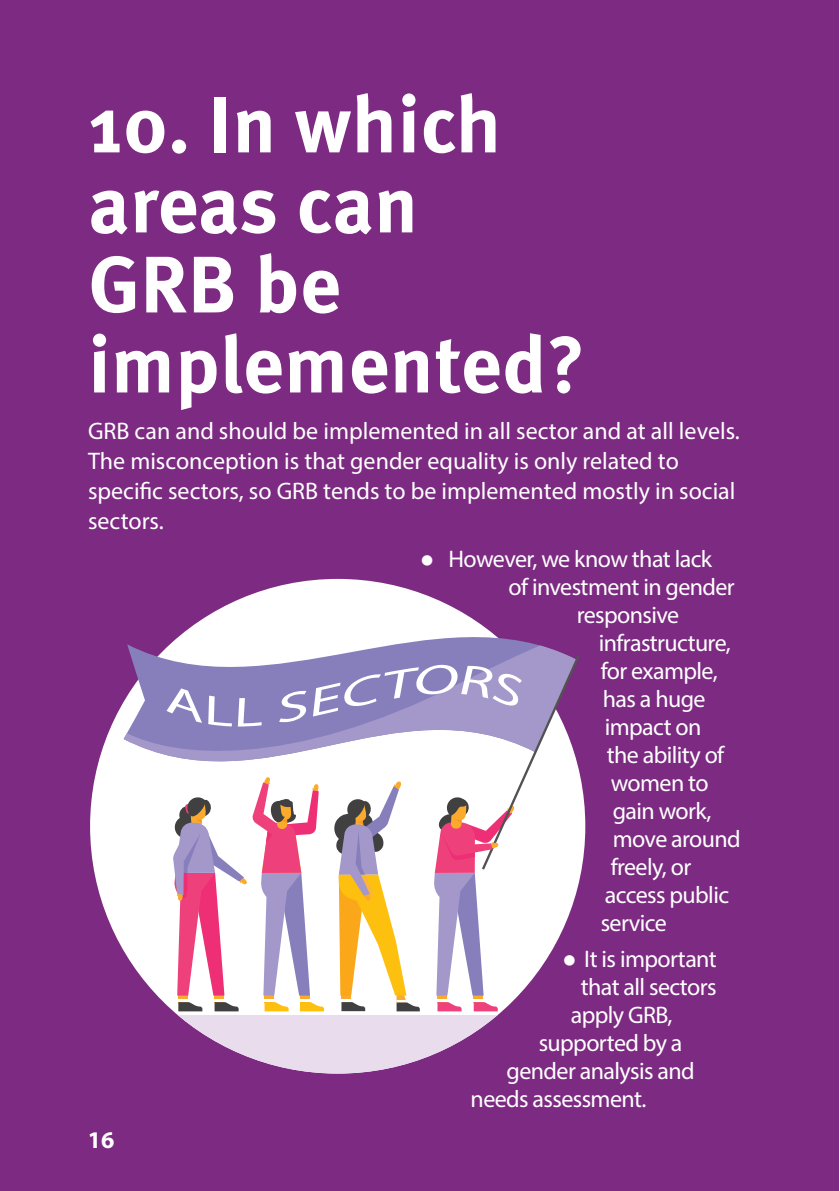
<style>
.page{position:relative;width:840px;height:1191px;background:#fff}
.page>*{position:absolute;margin:0;border:0;box-sizing:border-box;transform-origin:0 0}
.title_big_grb{font:700 80px "Meta Pro";color:#fff}
.body_sample_GRB{font:24px "Myriad Pro";letter-spacing:-.025em;color:#fff}
.body_sample_GRB-2{font:24px/30px "Myriad Pro";color:#fff}
.t1{font:700 24px "Myriad Pro";color:#fff}
</style>
<div class="page">
<div style="left:0;top:0;width:838px;height:1191px;background:#7d2a82"></div>
<div style="left:90px;top:579px;width:495px;height:494px;background:#fff;border-radius:50%"></div>
<svg style="left:177px;top:1015px;width:321px;height:58px;fill:#e8dced"></svg>
<svg style="left:127px;top:588px;width:411px;height:57px"></svg>
<svg style="left:124px;top:645px;width:438px;height:110px;fill:#867fbc"></svg>
<svg style="left:166px;top:653px;width:415px;height:358px"></svg>
<p class="title_big_grb" style="left:88px;top:74px;width:414px">10. In which</p>
<p class="title_big_grb" style="left:88px;top:154px;width:331px">areas can</p>
<p class="title_big_grb" style="left:88px;top:234px;width:254px">GRB be</p>
<p class="title_big_grb" style="left:88px;top:314px;width:498px">implemented?</p>
<p class="body_sample_GRB-2" style="left:88px;top:416px;width:653px">GRB can and should be implemented in all sector and at all levels.<br>The misconception is that gender equality is only related to specific sectors, so GRB tends to be implemented mostly in social sectors.</p>
<p class="t1" style="left:88px;top:1126px;width:28px">16</p>
<p class="body_sample_GRB" style="left:448px;top:544px;width:265px">However, we know that lack</p>
<p class="body_sample_GRB" style="left:508px;top:572px;width:227px">of investment in gender</p>
<p class="body_sample_GRB" style="left:576px;top:600px;width:104px">responsive</p>
<p class="body_sample_GRB" style="left:598px;top:628px;width:133px">infrastructure,</p>
<p class="body_sample_GRB" style="left:600px;top:656px;width:118px">for example,</p>
<p class="body_sample_GRB" style="left:602px;top:684px;width:104px">has a huge</p>
<p class="body_sample_GRB" style="left:604px;top:712px;width:98px">impact on</p>
<p class="body_sample_GRB" style="left:606px;top:740px;width:119px">the ability of</p>
<p class="body_sample_GRB" style="left:610px;top:768px;width:99px">women to</p>
<p class="body_sample_GRB" style="left:612px;top:796px;width:100px">gain work,</p>
<p class="body_sample_GRB" style="left:612px;top:824px;width:129px">move around</p>
<p class="body_sample_GRB" style="left:610px;top:852px;width:82px">freely, or</p>
<p class="body_sample_GRB" style="left:604px;top:880px;width:126px">access public</p>
<p class="body_sample_GRB" style="left:600px;top:908px;width:68px">service</p>
<p class="body_sample_GRB" style="left:584px;top:944px;width:134px">It is important</p>
<p class="body_sample_GRB" style="left:580px;top:972px;width:137px">that all sectors</p>
<p class="body_sample_GRB" style="left:570px;top:1000px;width:103px">apply GRB,</p>
<p class="body_sample_GRB" style="left:538px;top:1028px;width:145px">supported by a</p>
<p class="body_sample_GRB" style="left:506px;top:1056px;width:189px">gender analysis and</p>
<p class="body_sample_GRB" style="left:470px;top:1084px;width:177px">needs assessment.</p>
</div>
